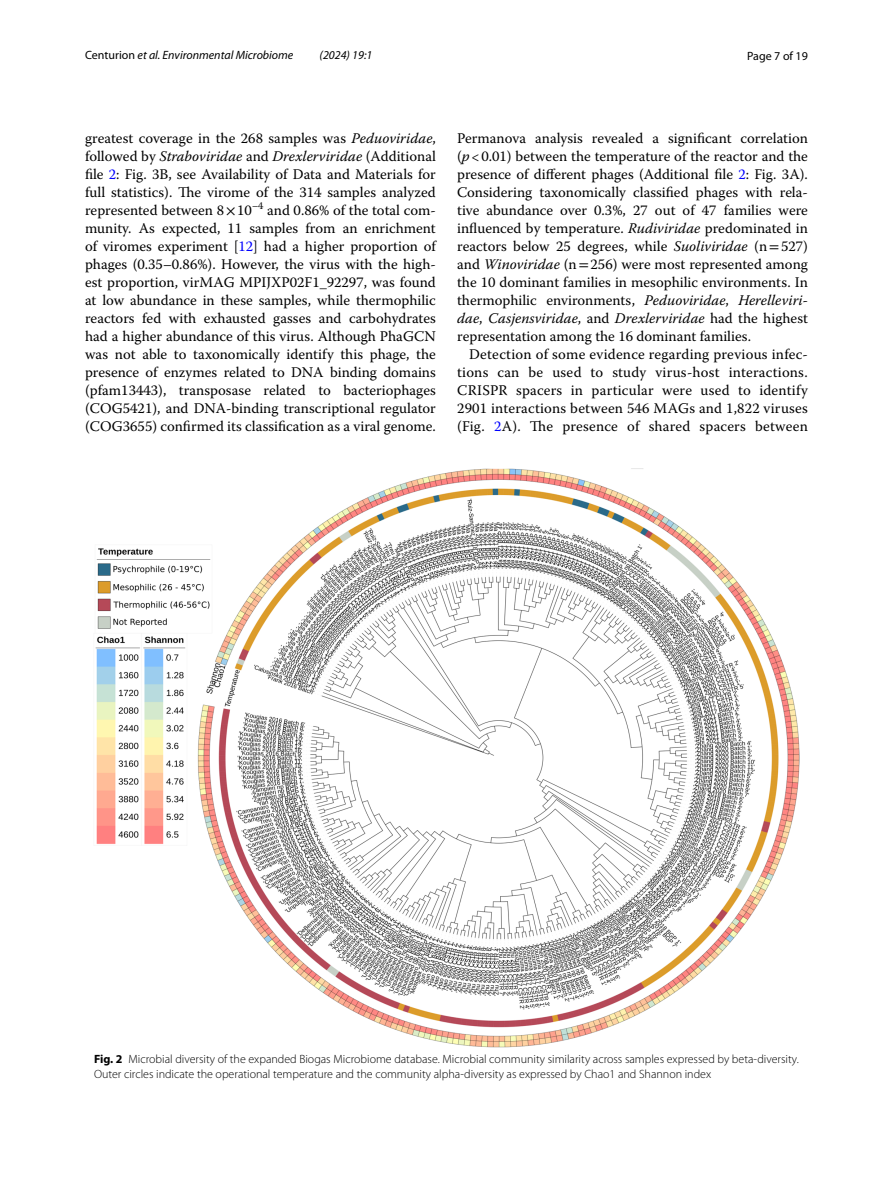
<style>
.page{position:relative;width:893px;height:1187px;background:#fff}
.page>*{position:absolute;margin:0;border:0;box-sizing:border-box;transform-origin:0 0}
.t1{font:14.7px/18px "Warnock Pro";color:#000;text-align:justify}
.t2{font:300 12px/15px "Myriad Pro";color:#000}
.t3{font:italic 12px "Myriad Pro";color:#000}
.t4{font:12px "Myriad Pro";color:#000}
.s1{font-style:normal}
.s2{font-style:italic}
.s3{color:#00f}
.s4{font-family:"STIX"}
.s5{font-weight:700}
</style>
<div class="page">
<img style="left:95px;top:468px;width:704px;height:579px">
<p class="t3" style="left:85px;top:48px;width:210px"><span class="s1">Centurion</span> et al. Environmental Microbiome</p>
<p class="t3" style="left:320px;top:48px;width:54px">(2024) 19:1</p>
<p class="t4" style="left:747px;top:48px;width:62px">Page 7 of 19</p>
<p class="t1" style="left:85px;top:128px;width:352px">greatest coverage in the 268 samples was <span class="s2">Peduoviridae</span>, followed by <span class="s2">Straboviridae</span> and <span class="s2">Drexlerviridae</span> (Additional file <span class="s3">2</span>: Fig. 3B, see Availability of Data and Materials for full statistics). The virome of the 314 samples analyzed represented between 8<span class="s4">×</span> -10<sup>–4</sup> and 0.86% of the total com&shy;munity. As expected, 11 samples from an enrichment of viromes experiment [<span class="s3">12</span>] had a higher proportion of phages (0.35–0.86%). However, the virus with the high&shy;est proportion, virMAG MPIJXP02F1_92297, was found at low abundance in these samples, while thermophilic reactors fed with exhausted gasses and carbohydrates had a higher abundance of this virus. Although PhaGCN was not able to taxonomically identify this phage, the presence of enzymes related to DNA binding domains (pfam13443), transposase related to bacteriophages (COG5421), and DNA-binding transcriptional regulator (COG3655) confirmed its classification as a viral genome.</p>
<p class="t1" style="left:457px;top:128px;width:352px">Permanova analysis revealed a significant correlation (<span class="s2">p</span>&lt;0.01) between the temperature of the reactor and the presence of different phages (Additional file <span class="s3">2</span>: Fig. 3A).<br>Considering taxonomically classified phages with rela&shy;tive abundance over 0.3%, 27 out of 47 families were influenced by temperature. <span class="s2">Rudiviridae</span> predominated in reactors below 25 degrees, while <span class="s2">Suoliviridae</span> (n<span class="s4">=</span>527) and <span class="s2">Winoviridae</span> (n<span class="s4">=</span>256) were most represented among the 10 dominant families in mesophilic environments. In thermophilic environments, <span class="s2">Peduoviridae</span>, <span class="s2">Herelleviri&shy;dae</span>, <span class="s2">Casjensviridae</span>, and <span class="s2">Drexlerviridae</span> had the highest representation among the 16 dominant families.</p>
<p class="t1" style="left:457px;top:344px;width:352px;text-indent:12px">Detection of some evidence regarding previous infec&shy;tions can be used to study virus-host interactions.<br>CRISPR spacers in particular were used to identify 2901 interactions between 546 MAGs and 1,822 viruses (Fig. <span class="s3">2</span>A). The presence of shared spacers between</p>
<p class="t2" style="left:94px;top:1051px;width:706px"><span class="s5">Fig. 2</span> Microbial diversity of the expanded Biogas Microbiome database. Microbial community similarity across samples expressed by beta-diversity.<br>Outer circles indicate the operational temperature and the community alpha-diversity as expressed by Chao1 and Shannon index</p>
</div>
